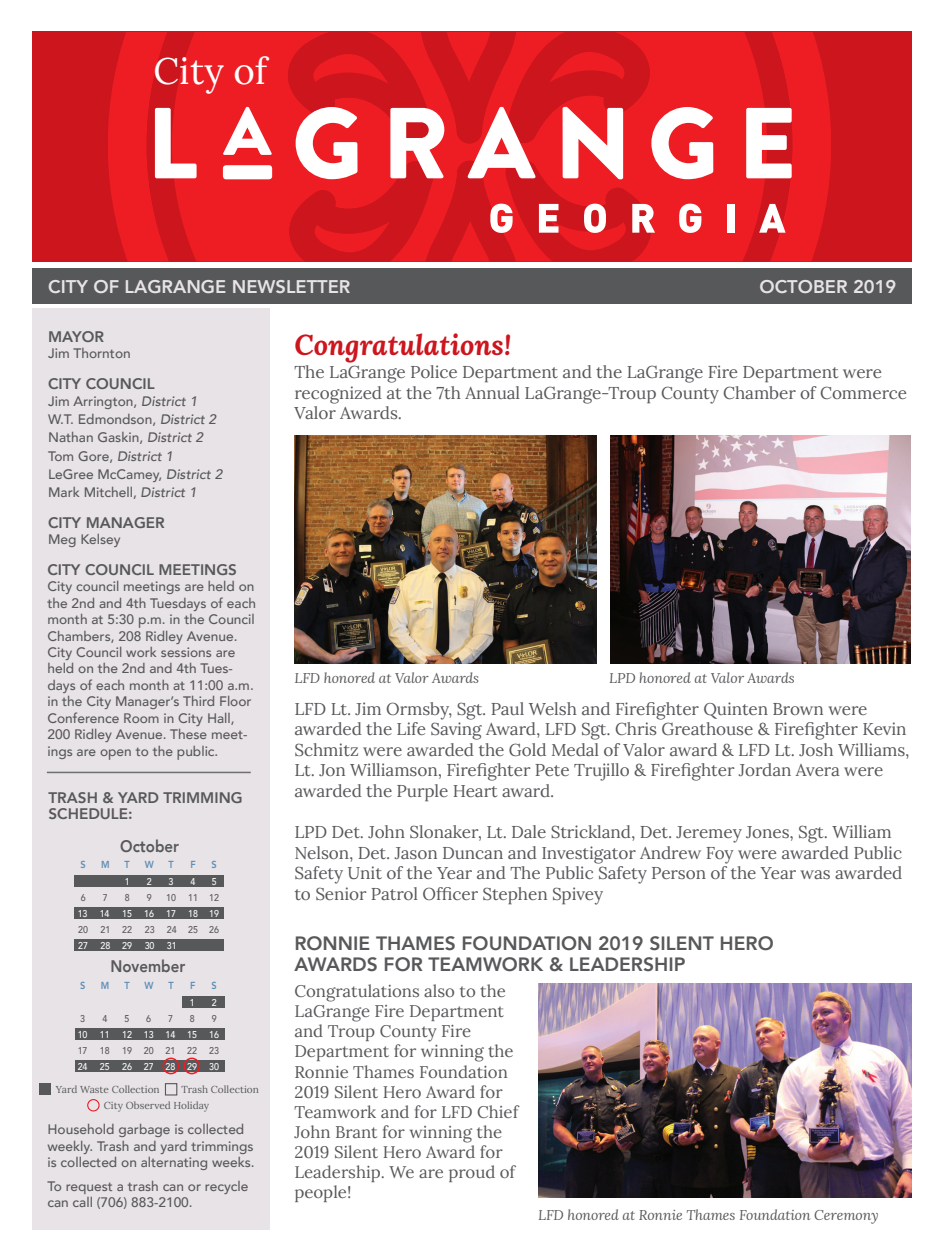
<style>
.page{position:relative;width:945px;height:1260px;background:#fff}
.page>*{position:absolute;margin:0;border:0;box-sizing:border-box;transform-origin:0 0}
.t1{font:36.75px "Lora";color:#fff}
.t2{font:italic 700 28px "Lora";color:#cd151d}
.t3{font:800 19.25px/21px "Avenir";color:#57585a}
.t4{font:800 18.38px "Avenir";color:#e8e3e7}
.t5{font:17.15px/20.7px "Lora";letter-spacing:-.005em;color:#57585a}
.t6{font:16.8px/20.1px "Lora";color:#57585a}
.t7{font:800 16.62px "Avenir";color:#57585a;scale:.9 1}
.t8{font:800 15.22px/15.8px "Avenir";color:#57585a}
.t9{font:italic 14px "Lora";letter-spacing:-.005em;color:#57585a}
.t10{font:500 13.65px/16.4px "Avenir";color:#57585a}
.t11{font:10.15px/15.9px "Lora";color:#57585a}
.t12{font:800 10.15px "Avenir";color:#5e8eb5;scale:.9 1}
.t13{font:500 9.8px "Avenir";color:#fff;scale:.9 1}
.t14{font:500 9.8px "Avenir";color:#57585a;scale:.9 1}
.s1{font-style:italic}
</style>
<div class="page">
<div style="left:32px;top:308px;width:237px;height:922px;background:#e8e3e7"></div>
<div style="left:74px;top:939px;width:150px;height:11px;background:#57585a"></div>
<div style="left:75px;top:1061px;width:149px;height:11px;background:#57585a"></div>
<div style="left:75px;top:1028px;width:150px;height:12px;background:#57585a"></div>
<div style="left:183px;top:997px;width:42px;height:11px;background:#57585a"></div>
<div style="left:183px;top:1058px;width:17px;height:16px;border:2px solid #ee1d23;border-radius:50%"></div>
<img style="left:294px;top:436px;width:302px;height:227px">
<div style="left:74px;top:908px;width:150px;height:11px;background:#57585a"></div>
<div style="left:74px;top:876px;width:150px;height:11px;background:#57585a"></div>
<div style="left:32px;top:31px;width:879px;height:231px;background:#cd151d"></div>
<svg style="left:108px;top:32px;width:723px;height:230px;fill:#ee1d23"></svg>
<svg style="left:144px;top:32px;width:651px;height:230px"></svg>
<svg style="left:169px;top:32px;width:601px;height:230px;background:#e91c22"></svg>
<div style="left:32px;top:268px;width:879px;height:35px;background:#57585a"></div>
<div style="left:40px;top:1083px;width:11px;height:12px;background:#57585a"></div>
<div style="left:165px;top:1083px;width:12px;height:13px;border:1px solid #57585a"></div>
<div style="left:87px;top:1099px;width:13px;height:12px;border:1px solid #ee1d23;border-radius:50%"></div>
<svg style="left:155px;top:108px;width:42px;height:70px;background:#f58d90"></svg>
<svg style="left:223px;top:107px;width:49px;height:48px;background:#f58083"></svg>
<svg style="left:746px;top:108px;width:46px;height:70px"></svg>
<div style="left:223px;top:165px;width:49px;height:14px;background:#fff;border-radius:3px"></div>
<div style="left:728px;top:204px;width:7px;height:29px;background:#fff"></div>
<svg style="left:759px;top:204px;width:27px;height:29px"></svg>
<svg style="left:287px;top:32px;width:426px;height:230px"></svg>
<hr style="left:47px;top:772px;width:204px;height:1px;background:#6f7171">
<img style="left:611px;top:436px;width:300px;height:227px">
<img style="left:538px;top:983px;width:373px;height:215px">
<div style="left:163px;top:1058px;width:16px;height:16px;border:2px solid #ee1d23;border-radius:50%"></div>
<h1 class="t1" style="left:154px;top:43px;width:115px">City of</h1>
<p class="t4" style="left:48px;top:272px;width:304px">CITY OF LAGRANGE NEWSLETTER</p>
<p class="t4" style="left:760px;top:272px;width:138px">OCTOBER 2019</p>
<p class="t8" style="left:48px;top:328px;width:57px">MAYOR</p>
<p class="t10" style="left:48px;top:344px;width:84px">Jim Thornton</p>
<p class="t8" style="left:48px;top:376px;width:108px">CITY COUNCIL</p>
<p class="t10" style="left:48px;top:391px;width:176px;line-height:18.4px">Jim Arrington, <span class="s1">District 1<br></span>W.T. Edmondson, <span class="s1">District 2<br></span>Nathan Gaskin, <span class="s1">District 2<br></span>Tom Gore, <span class="s1">District 1<br></span>LeGree McCamey, <span class="s1">District 2<br></span>Mark Mitchell, <span class="s1">District 1</span></p>
<p class="t8" style="left:48px;top:514px;width:118px">CITY MANAGER</p>
<p class="t10" style="left:48px;top:530px;width:74px">Meg Kelsey</p>
<p class="t8" style="left:47px;top:561px;width:191px">CITY COUNCIL MEETINGS</p>
<p class="t10" style="left:47px;top:577px;width:210px">City council meetings are held on the 2nd and 4th Tuesdays of each month at 5:30 p.m. in the Council<br>Chambers, 208 Ridley Avenue.<br>City Council work sessions are held on the 2nd and 4th Tues&shy;days of each month at 11:00 a.m. in the City Manager’s Third Floor<br>Conference Room in City Hall,<br>200 Ridley Avenue. These meet&shy;ings are open to the public.</p>
<p class="t8" style="left:49px;top:790px;width:196px">TRASH &amp; YARD TRIMMING<br>SCHEDULE:</p>
<p class="t7" style="left:120px;top:833px;width:67px">October</p>
<p class="t12" style="left:81px;top:857px;width:7px">S</p>
<p class="t12" style="left:101px;top:857px;width:11px">M</p>
<p class="t12" style="left:125px;top:857px;width:7px">T</p>
<p class="t12" style="left:145px;top:857px;width:12px">W</p>
<p class="t12" style="left:168px;top:857px;width:7px">T</p>
<p class="t12" style="left:190px;top:857px;width:7px">F</p>
<p class="t12" style="left:212px;top:857px;width:7px">S</p>
<p class="t13" style="left:212px;top:873px;width:7px">5</p>
<p class="t14" style="left:81px;top:889px;width:7px">6</p>
<p class="t14" style="left:103px;top:889px;width:7px">7</p>
<p class="t14" style="left:125px;top:889px;width:7px">8</p>
<p class="t14" style="left:147px;top:889px;width:7px">9</p>
<p class="t13" style="left:125px;top:873px;width:7px">1</p>
<p class="t13" style="left:147px;top:873px;width:7px">2</p>
<p class="t13" style="left:169px;top:873px;width:7px">3</p>
<p class="t13" style="left:191px;top:873px;width:7px">4</p>
<p class="t14" style="left:209px;top:889px;width:12px">12</p>
<p class="t14" style="left:166px;top:889px;width:37px">10 11</p>
<p class="t13" style="left:78px;top:905px;width:37px">13 14</p>
<p class="t13" style="left:122px;top:905px;width:109px">15 16 17 18 19</p>
<p class="t14" style="left:78px;top:921px;width:12px">20</p>
<p class="t14" style="left:100px;top:921px;width:37px">21 22</p>
<p class="t14" style="left:145px;top:921px;width:84px">23 24 25 26</p>
<p class="t13" style="left:78px;top:937px;width:12px">27</p>
<p class="t13" style="left:100px;top:937px;width:37px">28 29</p>
<p class="t13" style="left:145px;top:937px;width:12px">30</p>
<p class="t13" style="left:167px;top:937px;width:12px">31</p>
<p class="t7" style="left:110px;top:954px;width:85px">November</p>
<p class="t12" style="left:80px;top:978px;width:7px">S</p>
<p class="t12" style="left:101px;top:978px;width:11px">M</p>
<p class="t12" style="left:124px;top:978px;width:7px">T</p>
<p class="t12" style="left:145px;top:978px;width:12px">W</p>
<p class="t12" style="left:168px;top:978px;width:7px">T</p>
<p class="t12" style="left:190px;top:978px;width:7px">F</p>
<p class="t12" style="left:212px;top:978px;width:7px">S</p>
<p class="t13" style="left:212px;top:994px;width:7px">2</p>
<p class="t14" style="left:80px;top:1010px;width:7px">3</p>
<p class="t14" style="left:102px;top:1010px;width:7px">4</p>
<p class="t14" style="left:125px;top:1010px;width:7px">5</p>
<p class="t14" style="left:146px;top:1010px;width:7px">6</p>
<p class="t14" style="left:168px;top:1010px;width:7px">7</p>
<p class="t14" style="left:190px;top:1010px;width:7px">8</p>
<p class="t13" style="left:190px;top:994px;width:7px">1</p>
<p class="t14" style="left:212px;top:1010px;width:7px">9</p>
<p class="t13" style="left:78px;top:1026px;width:37px">10 11</p>
<p class="t13" style="left:122px;top:1026px;width:109px">12 13 14 15 16</p>
<p class="t14" style="left:78px;top:1042px;width:37px">17 18</p>
<p class="t14" style="left:122px;top:1042px;width:109px">19 20 21 22 23</p>
<p class="t13" style="left:78px;top:1058px;width:37px">24 25</p>
<p class="t13" style="left:122px;top:1058px;width:109px">26 27 28 29 30</p>
<p class="t11" style="left:56px;top:1081px;width:105px">Yard Waste Collection</p>
<p class="t11" style="left:104px;top:1081px;width:156px;text-indent:78px">Trash Collection<br>City Observed Holiday</p>
<p class="t10" style="left:47px;top:1120px;width:209px">Household garbage is collected weekly. Trash and yard trimmings is collected on alternating weeks.</p>
<p class="t10" style="left:47px;top:1177px;width:203px">To request a trash can or recycle can call (706) 883-2100.</p>
<h2 class="t2" style="left:294px;top:325px;width:218px">Congratulations!</h2>
<p class="t5" style="left:294px;top:360px;width:614px">The LaGrange Police Department and the LaGrange Fire Department were recognized at the 7th Annual LaGrange-Troup County Chamber of Commerce<br>Valor Awards.</p>
<p class="t9" style="left:294px;top:669px;width:186px">LFD honored at Valor Awards</p>
<p class="t9" style="left:609px;top:669px;width:187px">LPD honored at Valor Awards</p>
<p class="t5" style="left:294px;top:697px;width:617px">LFD Lt. Jim Ormsby, Sgt. Paul Welsh and Firefighter Quinten Brown were awarded the Life Saving Award, LFD Sgt. Chris Greathouse &amp; Firefighter Kevin Schmitz were awarded the Gold Medal of Valor award &amp; LFD Lt. Josh Williams, Lt. Jon Williamson, Firefighter Pete Trujillo &amp; Firefighter Jordan Avera were awarded the Purple Heart award.</p>
<p class="t5" style="left:294px;top:821px;width:610px">LPD Det. John Slonaker, Lt. Dale Strickland, Det. Jeremey Jones, Sgt. William Nelson, Det. Jason Duncan and Investigator Andrew Foy were awarded Public Safety Unit of the Year and The Public Safety Person of the Year was awarded to Senior Patrol Officer Stephen Spivey</p>
<p class="t3" style="left:294px;top:933px;width:481px">RONNIE THAMES FOUNDATION 2019 SILENT HERO<br>AWARDS FOR TEAMWORK &amp; LEADERSHIP</p>
<p class="t6" style="left:294px;top:980px;width:225px">Congratulations also to the<br>LaGrange Fire Department and Troup County Fire<br>Department for winning the<br>Ronnie Thames Foundation<br>2019 Silent Hero Award for<br>Teamwork and for LFD Chief<br>John Brant for winning the<br>2019 Silent Hero Award for<br>Leadership. We are proud of people!</p>
<p class="t9" style="left:538px;top:1205px;width:342px">LFD honored at Ronnie Thames Foundation Ceremony</p>
</div>
